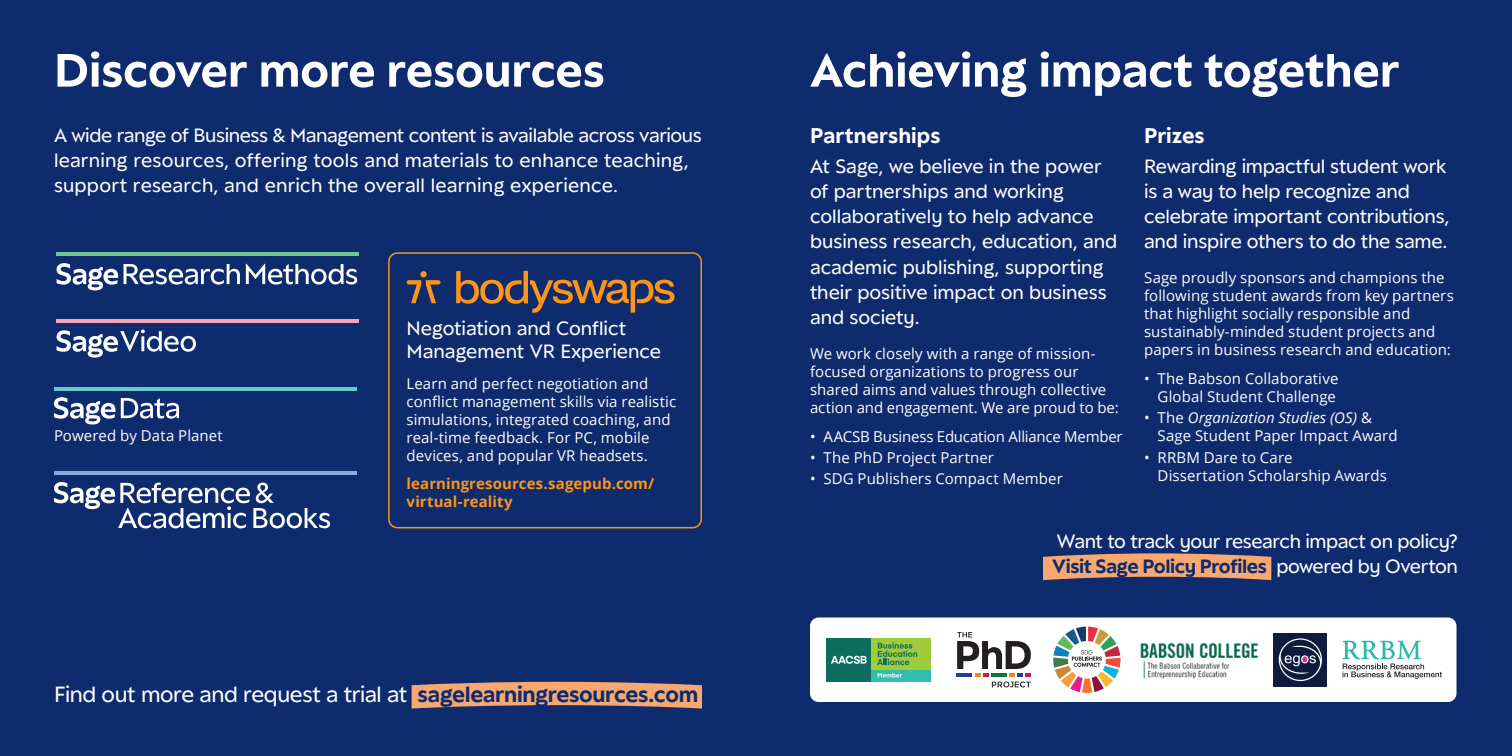
<style>
.page{position:relative;width:1512px;height:756px;background:#0d2b6d}
.page>*{position:absolute;margin:0;border:0;box-sizing:border-box;transform-origin:0 0}
.t1{font:700 51px "Sage Peak";letter-spacing:-.005em;color:#fff}
.CTA_URL{font:24px "Sage Peak";letter-spacing:-.02em;color:#fff}
.t2{font:700 23.25px "Sage Peak";color:#fff}
.Intro_copy{font:21px/25.2px "Sage Peak";letter-spacing:-.005em;color:#fff}
.Copy{font:15px/18px "Open Sans";letter-spacing:.005em;color:#fff}
.Copy-2{font:700 15px/18px "Open Sans";letter-spacing:.005em;color:#ff9417}
.Copy-3{font:15px "Open Sans";letter-spacing:-.015em;color:#fff}
.s1{font-weight:700;color:#0d2b6d}
.s2{font-style:italic}
</style>
<div class="page">
<div style="left:810px;top:617px;width:647px;height:85px;background:#fff;border-radius:9px"></div>
<div style="left:827px;top:638px;width:44px;height:44px;background:#0d6d61"></div>
<div style="left:871px;top:638px;width:60px;height:44px;background:#a1cc3a"></div>
<svg style="left:831px;top:656px;width:36px;height:8px"></svg>
<div style="left:871px;top:670px;width:60px;height:12px;background:#33bdac"></div>
<svg style="left:877px;top:642px;width:40px;height:23px"></svg>
<svg style="left:878px;top:673px;width:24px;height:5px"></svg>
<svg style="left:1053px;top:627px;width:68px;height:66px"></svg>
<svg style="left:957px;top:632px;width:74px;height:55px"></svg>
<svg style="left:1343px;top:641px;width:99px;height:38px"></svg>
<div style="left:420px;top:271px;width:7px;height:6px;background:#ff9417;border-radius:50%"></div>
<svg style="left:407px;top:280px;width:34px;height:23px"></svg>
<svg style="left:456px;top:271px;width:219px;height:42px"></svg>
<div style="left:388px;top:252px;width:314px;height:276px;border:2px solid #ff9417;border-radius:9px"></div>
<hr style="left:57px;top:319px;width:302px;height:4px;background:#f6a4b6">
<svg style="left:57px;top:330px;width:139px;height:28px"></svg>
<svg style="left:57px;top:263px;width:300px;height:27px"></svg>
<hr style="left:57px;top:252px;width:302px;height:4px;background:#74c58b">
<hr style="left:54px;top:387px;width:303px;height:4px;background:#67c9cf">
<svg style="left:54px;top:397px;width:125px;height:28px"></svg>
<svg style="left:1043px;top:553px;width:228px;height:27px;background:#d8966e"></svg>
<hr style="left:54px;top:472px;width:303px;height:3px;background:#86acda">
<svg style="left:54px;top:482px;width:276px;height:46px"></svg>
<svg style="left:412px;top:682px;width:290px;height:27px;background:#d8966e"></svg>
<div style="left:1273px;top:633px;width:54px;height:53px;background:#0d1b3f"></div>
<svg style="left:1279px;top:638px;width:43px;height:43px"></svg>
<img style="left:1140px;top:643px;width:118px;height:36px">
<h1 class="t1" style="left:54px;top:30px;width:553px">Discover more resources</h1>
<p class="Intro_copy" style="left:54px;top:121px;width:649px">A wide range of Business &amp; Management content is available across various learning resources, offering tools and materials to enhance teaching, support research, and enrich the overall learning experience.</p>
<p class="Copy" style="left:54px;top:426px;width:170px">Powered by Data Planet</p>
<p class="Intro_copy" style="left:407px;top:316px;width:256px;line-height:22.5px">Negotiation and Conflict<br>Management VR Experience</p>
<p class="Copy" style="left:407px;top:374px;width:271px">Learn and perfect negotiation and conflict management skills via realistic simulations, integrated coaching, and real-time feedback. For PC, mobile devices, and popular VR headsets.</p>
<p class="Copy-2" style="left:407px;top:474px;width:249px">learningresources.sagepub.com/ virtual-reality</p>
<p class="CTA_URL" style="left:54px;top:676px;width:646px">Find out more and request a trial at <span class="s1">sagelearningresources.com</span></p>
<h1 class="t1" style="left:810px;top:30px;width:591px">Achieving impact together</h1>
<h2 class="t2" style="left:810px;top:117px;width:132px">Partnerships</h2>
<p class="Intro_copy" style="left:810px;top:152px;width:309px">At Sage, we believe in the power of partnerships and working collaboratively to help advance business research, education, and academic publishing, supporting their positive impact on business and society.</p>
<p class="Copy" style="left:810px;top:344px;width:310px">We work closely with a range of mission&shy;focused organizations to progress our shared aims and values through collective action and engagement. We are proud to be:</p>
<p class="Copy-3" style="left:810px;top:426px;width:314px">• AACSB Business Education Alliance Member</p>
<p class="Copy" style="left:810px;top:448px;width:186px">• The PhD Project Partner</p>
<p class="Copy" style="left:810px;top:470px;width:254px">• SDG Publishers Compact Member</p>
<h2 class="t2" style="left:1144px;top:117px;width:62px">Prizes</h2>
<p class="Intro_copy" style="left:1144px;top:152px;width:307px">Rewarding impactful student work is a way to help recognize and celebrate important contributions, and inspire others to do the same.</p>
<p class="Copy" style="left:1144px;top:269px;width:311px">Sage proudly sponsors and champions the following student awards from key partners that highlight socially responsible and sustainably-minded student projects and papers in business research and education:</p>
<p class="Copy" style="left:1144px;top:369px;width:196px;text-align:right">• The Babson Collaborative<br>Global Student Challenge</p>
<p class="Copy" style="left:1158px;top:409px;width:241px;text-indent:-14px">• The <span class="s2">Organization Studies (OS)</span> &amp;<br>Sage Student Paper Impact Award</p>
<p class="Copy" style="left:1158px;top:448px;width:231px;text-indent:-14px">• RRBM Dare to Care<br>Dissertation Scholarship Awards</p>
<p class="Intro_copy" style="left:1052px;top:527px;width:407px">Want to track your research impact on policy?<br><span class="s1">Visit Sage Policy Profiles</span> powered by Overton</p>
</div>
